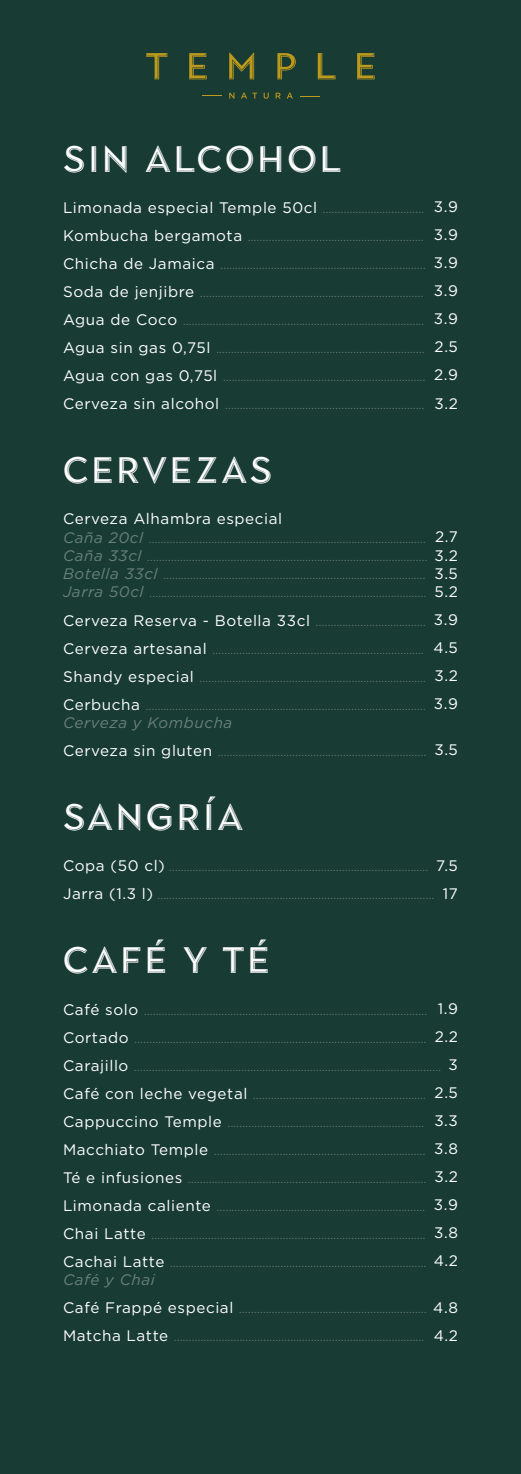
<style>
.page{position:relative;width:521px;height:1474px;background:#fff}
.page>*{position:absolute;margin:0;border:0;box-sizing:border-box;transform-origin:0 0}
.t1{font:500 36.75px "Town 22 Emboss";letter-spacing:.1em;color:#fff}
.Price_Drinks{font:15.22px "Gotham";color:#fff}
.Description_drink{font:italic 15.22px "Gotham";letter-spacing:.04em;color:#69807b}
.Drinks{font:15.22px "Gotham";letter-spacing:.04em;color:#fff}
.Drinks-2{font:10.5px "Gotham";color:#69807b}
.Description_drink-2{font:10.5px "Gotham";color:#69807b}
.s1{font-size:15.22px;color:#fff}
.s2{font-style:italic;font-size:15.22px}
</style>
<div class="page">
<div style="left:0;top:0;width:521px;height:1473px;background:#183b34"></div>
<svg style="left:229px;top:93px;width:64px;height:6px"></svg>
<svg style="left:146px;top:52px;width:229px;height:27px"></svg>
<svg style="left:300px;top:96px;width:20px;height:1px"></svg>
<p class="t1" style="left:63px;top:137px;width:280px">SIN ALCOHOL</p>
<p class="Drinks-2" style="left:63px;top:202px;width:362px"><span class="s1">Limonada especial Temple 50cl</span> ..................................</p>
<p class="Drinks-2" style="left:63px;top:230px;width:362px"><span class="s1">Kombucha bergamota</span> ...........................................................</p>
<p class="Drinks-2" style="left:63px;top:258px;width:364px"><span class="s1">Chicha de Jamaica</span> .....................................................................</p>
<p class="Drinks-2" style="left:63px;top:286px;width:362px"><span class="s1">Soda de jenjibre</span> ...........................................................................</p>
<p class="Drinks-2" style="left:63px;top:314px;width:363px"><span class="s1">Agua de Coco</span> .................................................................................</p>
<p class="Drinks-2" style="left:63px;top:342px;width:363px"><span class="s1">Agua sin gas 0,75l</span> ......................................................................</p>
<p class="Drinks-2" style="left:63px;top:370px;width:364px"><span class="s1">Agua con gas 0,75l</span> ....................................................................</p>
<p class="Drinks-2" style="left:63px;top:398px;width:363px"><span class="s1">Cerveza sin alcohol</span> ...................................................................</p>
<p class="Price_Drinks" style="left:434px;top:196px;width:26px">3.9</p>
<p class="Price_Drinks" style="left:434px;top:224px;width:26px">3.9</p>
<p class="Price_Drinks" style="left:434px;top:252px;width:26px">3.9</p>
<p class="Price_Drinks" style="left:434px;top:280px;width:26px">3.9</p>
<p class="Price_Drinks" style="left:434px;top:308px;width:26px">3.9</p>
<p class="Price_Drinks" style="left:434px;top:336px;width:25px">2.5</p>
<p class="Price_Drinks" style="left:434px;top:364px;width:25px">2.9</p>
<p class="Price_Drinks" style="left:434px;top:393px;width:25px">3.2</p>
<p class="t1" style="left:63px;top:449px;width:210px">CERVEZAS</p>
<p class="Drinks" style="left:63px;top:509px;width:221px">Cerveza Alhambra especial</p>
<p class="Description_drink-2" style="left:63px;top:532px;width:364px"><span class="s2">Caña 20cl</span> .............................................................................................</p>
<p class="Description_drink-2" style="left:63px;top:550px;width:366px"><span class="s2">Caña 33cl</span> ..............................................................................................</p>
<p class="Description_drink-2" style="left:63px;top:569px;width:364px"><span class="s2">Botella 33cl</span> ........................................................................................</p>
<p class="Description_drink-2" style="left:63px;top:587px;width:365px"><span class="s2">Jarra 50cl</span> .............................................................................................</p>
<p class="Drinks-2" style="left:63px;top:615px;width:364px"><span class="s1">Cerveza Reserva - Botella 33cl</span> .....................................</p>
<p class="Drinks-2" style="left:63px;top:643px;width:362px"><span class="s1">Cerveza artesanal</span> .......................................................................</p>
<p class="Drinks-2" style="left:63px;top:671px;width:364px"><span class="s1">Shandy especial</span> ............................................................................</p>
<p class="Drinks-2" style="left:63px;top:699px;width:364px"><span class="s1">Cerbucha</span> ..............................................................................................</p>
<p class="Description_drink" style="left:63px;top:714px;width:171px">Cerveza y Kombucha</p>
<p class="Drinks-2" style="left:63px;top:745px;width:365px"><span class="s1">Cerveza sin gluten</span> ......................................................................</p>
<p class="t1" style="left:63px;top:795px;width:182px">SANGRÍA</p>
<p class="Drinks-2" style="left:63px;top:860px;width:367px"><span class="s1">Copa (50 cl)</span> .......................................................................................</p>
<p class="Drinks-2" style="left:63px;top:888px;width:373px"><span class="s1">Jarra (1.3 l)</span> .............................................................................................</p>
<p class="t1" style="left:63px;top:939px;width:208px">CAFÉ Y TÉ</p>
<p class="Drinks-2" style="left:63px;top:1004px;width:365px"><span class="s1">Café solo</span> ...............................................................................................</p>
<p class="Drinks-2" style="left:63px;top:1032px;width:365px"><span class="s1">Cortado</span> ..................................................................................................</p>
<p class="Drinks-2" style="left:63px;top:1060px;width:379px"><span class="s1">Carajillo</span> .......................................................................................................</p>
<p class="Drinks-2" style="left:63px;top:1088px;width:364px"><span class="s1">Café con leche vegetal</span> ..........................................................</p>
<p class="Drinks-2" style="left:63px;top:1116px;width:363px"><span class="s1">Cappuccino Temple</span> ..................................................................</p>
<p class="Drinks-2" style="left:63px;top:1144px;width:364px"><span class="s1">Macchiato Temple</span> .......................................................................</p>
<p class="Drinks-2" style="left:63px;top:1172px;width:365px"><span class="s1">Té e infusiones</span> ................................................................................</p>
<p class="Drinks-2" style="left:63px;top:1200px;width:364px"><span class="s1">Limonada caliente</span> ......................................................................</p>
<p class="Drinks-2" style="left:63px;top:1228px;width:364px"><span class="s1">Chai Latte</span> ............................................................................................</p>
<p class="Drinks-2" style="left:63px;top:1256px;width:365px"><span class="s1">Cachai Latte</span> ......................................................................................</p>
<p class="Description_drink" style="left:63px;top:1271px;width:93px">Café y Chai</p>
<p class="Drinks-2" style="left:63px;top:1302px;width:365px"><span class="s1">Café Frappé especial</span> ...............................................................</p>
<p class="Drinks-2" style="left:63px;top:1330px;width:363px"><span class="s1">Matcha Latte</span> ....................................................................................</p>
<p class="Price_Drinks" style="left:435px;top:527px;width:24px">2.7</p>
<p class="Price_Drinks" style="left:434px;top:545px;width:25px">3.2</p>
<p class="Price_Drinks" style="left:434px;top:563px;width:25px">3.5</p>
<p class="Price_Drinks" style="left:434px;top:582px;width:25px">5.2</p>
<p class="Price_Drinks" style="left:434px;top:610px;width:26px">3.9</p>
<p class="Price_Drinks" style="left:433px;top:638px;width:26px">4.5</p>
<p class="Price_Drinks" style="left:434px;top:666px;width:25px">3.2</p>
<p class="Price_Drinks" style="left:434px;top:694px;width:26px">3.9</p>
<p class="Price_Drinks" style="left:434px;top:740px;width:25px">3.5</p>
<p class="Price_Drinks" style="left:436px;top:855px;width:23px">7.5</p>
<p class="Price_Drinks" style="left:443px;top:883px;width:17px">17</p>
<p class="Price_Drinks" style="left:438px;top:999px;width:22px">1.9</p>
<p class="Price_Drinks" style="left:435px;top:1027px;width:25px">2.2</p>
<p class="Price_Drinks" style="left:449px;top:1055px;width:11px">3</p>
<p class="Price_Drinks" style="left:434px;top:1083px;width:25px">2.5</p>
<p class="Price_Drinks" style="left:434px;top:1111px;width:25px">3.3</p>
<p class="Price_Drinks" style="left:434px;top:1139px;width:25px">3.8</p>
<p class="Price_Drinks" style="left:434px;top:1167px;width:25px">3.2</p>
<p class="Price_Drinks" style="left:434px;top:1195px;width:26px">3.9</p>
<p class="Price_Drinks" style="left:434px;top:1223px;width:25px">3.8</p>
<p class="Price_Drinks" style="left:434px;top:1251px;width:26px">4.2</p>
<p class="Price_Drinks" style="left:433px;top:1297px;width:26px">4.8</p>
<p class="Price_Drinks" style="left:434px;top:1325px;width:26px">4.2</p>
</div>
